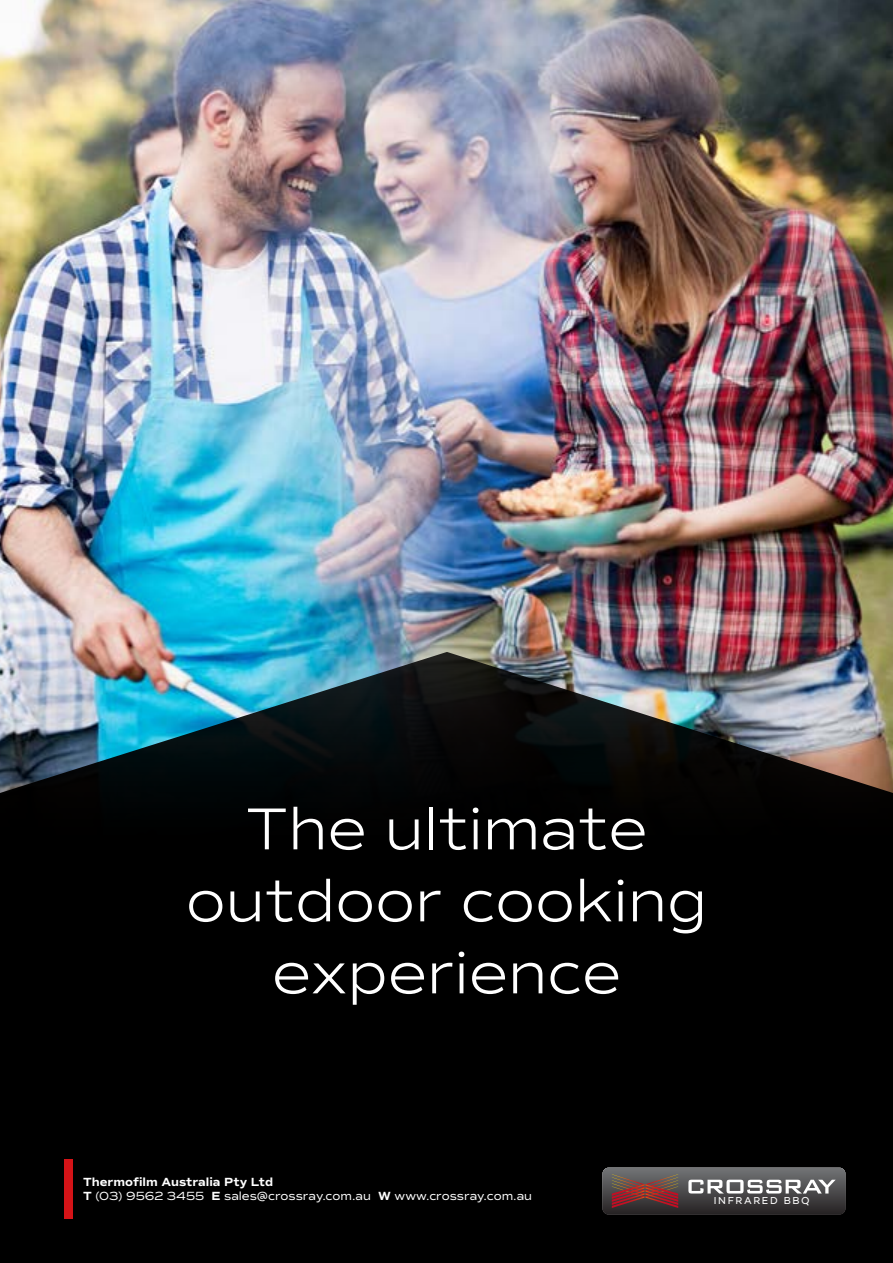
<style>
.page{position:relative;width:893px;height:1263px;background:#fff}
.page>*{position:absolute;margin:0;border:0;box-sizing:border-box;transform-origin:0 0}
.t1{font:300 60px/72px "Commuters Sans";color:#fff;text-align:center}
.t2{font:12px/14.4px "Commuters Sans";color:#fff}
.t3{font:10.35px "Campton";letter-spacing:.16em;color:#fff}
.s1{font-weight:700}
</style>
<div class="page">
<img style="left:0;top:0;width:893px;height:652px">
<svg style="left:0;top:652px;width:893px;height:611px;background:#0f1315"></svg>
<div style="left:64px;top:1159px;width:9px;height:59px;background:#d51317"></div>
<svg style="left:602px;top:1167px;width:243px;height:47px;background:#635858"></svg>
<h1 class="t1" style="left:186px;top:793px;width:523px">The ultimate outdoor cooking experience</h1>
<p class="t2" style="left:83px;top:1175px;width:451px"><span class="s1">Thermofilm Australia Pty Ltd<br>T</span> (03) 9562 3455 <span class="s1">E</span> sales@crossray.com.au <span class="s1">W</span> www.crossray.com.au</p>
<p class="t3" style="left:714px;top:1194px;width:97px">INFRARED BBQ</p>
</div>
